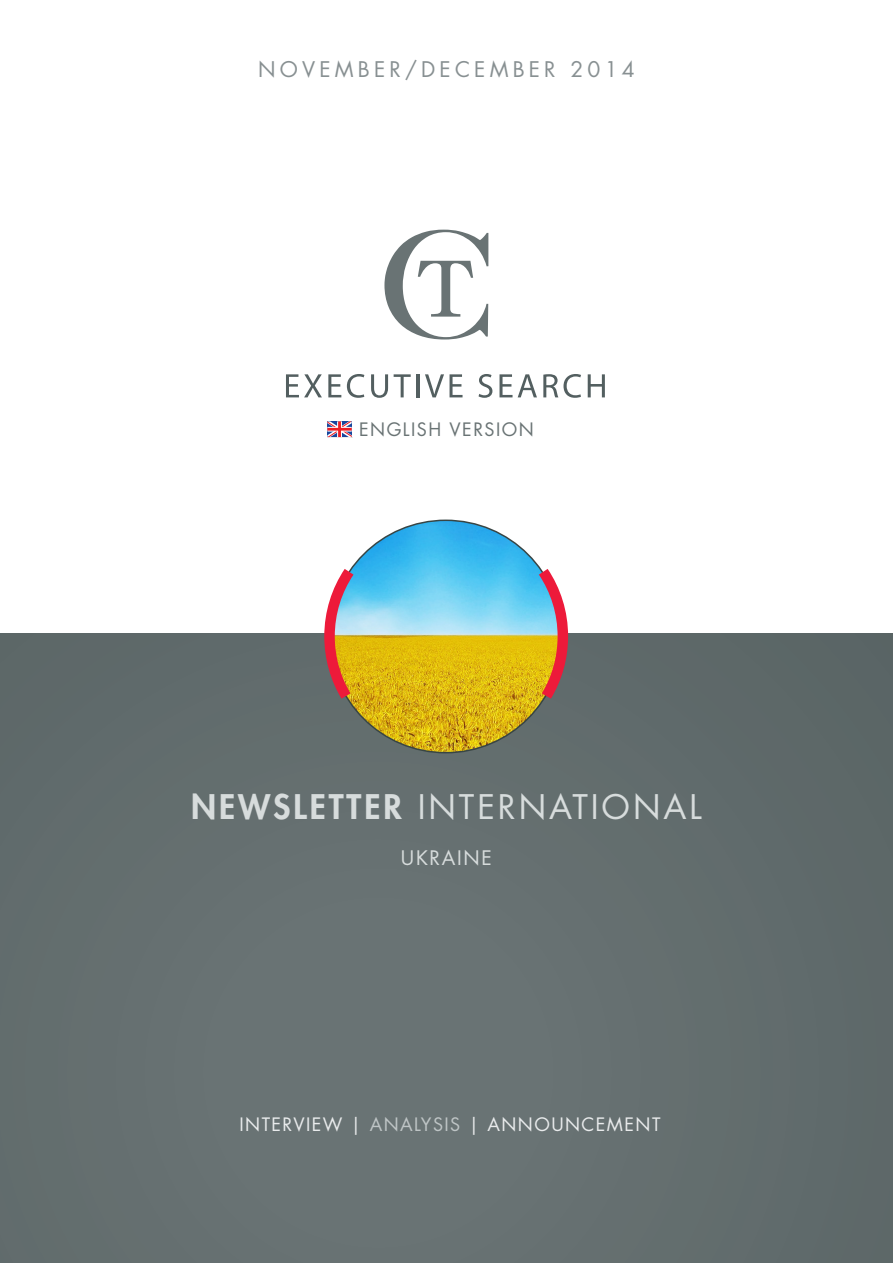
<style>
.page{position:relative;width:893px;height:1263px;background:#fff}
.page>*{position:absolute;margin:0;border:0;box-sizing:border-box;transform-origin:0 0}
.t1{font:33px "Futura Std";letter-spacing:.09em;color:#d7dcdc}
.t2{font:21px "Futura Std";letter-spacing:.2em;color:#889092}
.t3{font:19.5px "Futura Std";letter-spacing:.09em;color:#d7dcdc}
.t4{font:18px "Futura Std";letter-spacing:.08em;color:#e9ebec}
.t5{font:18px "Futura Std";letter-spacing:.08em;color:#697374}
.s1{font-weight:800}
.s2{color:#bfc5c6}
</style>
<div class="page">
<div style="left:0;top:634px;width:893px;height:629px;background:#646e6f"></div>
<img style="left:330px;top:520px;width:232px;height:233px;border-radius:116px">
<svg style="left:286px;top:374px;width:36px;height:23px"></svg>
<svg style="left:328px;top:374px;width:13px;height:23px"></svg>
<svg style="left:347px;top:374px;width:17px;height:24px"></svg>
<svg style="left:371px;top:374px;width:17px;height:24px"></svg>
<svg style="left:394px;top:374px;width:17px;height:23px"></svg>
<hr style="left:416px;top:374px;width:3px;height:23px;background:#535f60">
<svg style="left:425px;top:374px;width:19px;height:23px"></svg>
<svg style="left:450px;top:374px;width:13px;height:23px"></svg>
<svg style="left:478px;top:374px;width:14px;height:24px"></svg>
<svg style="left:499px;top:374px;width:13px;height:23px"></svg>
<svg style="left:518px;top:374px;width:19px;height:23px"></svg>
<svg style="left:543px;top:374px;width:38px;height:24px"></svg>
<svg style="left:588px;top:374px;width:17px;height:23px"></svg>
<svg style="left:384px;top:230px;width:104px;height:109px"></svg>
<svg style="left:319px;top:557px;width:45px;height:153px"></svg>
<svg style="left:529px;top:557px;width:44px;height:153px"></svg>
<svg style="left:327px;top:421px;width:25px;height:16px"></svg>
<p class="t2" style="left:258px;top:56px;width:378px">NOVEMBER/DECEMBER 2014</p>
<p class="t5" style="left:359px;top:418px;width:176px">ENGLISH VERSION</p>
<p class="t1" style="left:191px;top:786px;width:512px"><span class="s1">NEWSLETTER</span> INTERNATIONAL</p>
<p class="t3" style="left:401px;top:846px;width:93px">UKRAINE</p>
<p class="t4" style="left:239px;top:1113px;width:423px">INTERVIEW | <span class="s2">ANALYSIS</span> | ANNOUNCEMENT</p>
</div>
